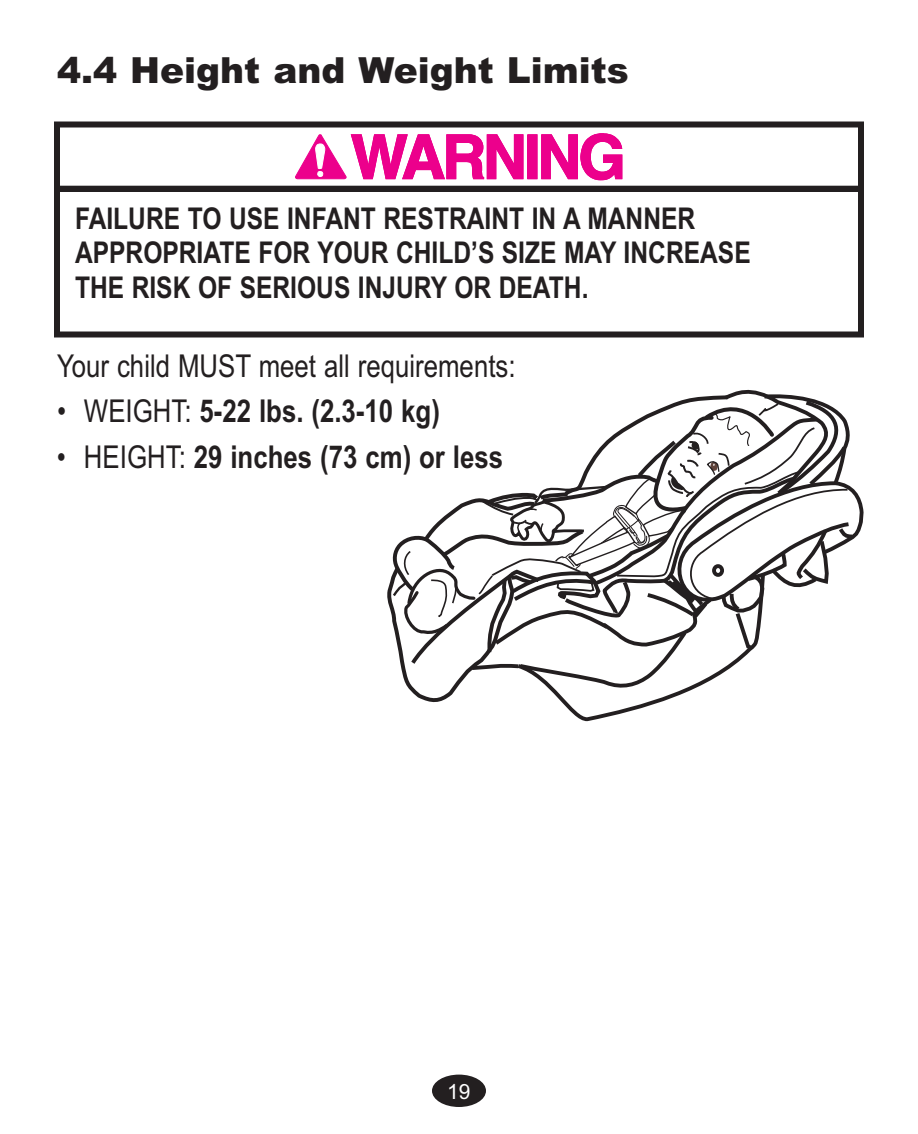
<style>
.page{position:relative;width:918px;height:1134px;background:#fff}
.page>*{position:absolute;margin:0;border:0;box-sizing:border-box;transform-origin:0 0}
.t1{font:900 36px "Arial";color:#231f20}
.t2{font:700 31.5px "Arial Narrow";color:#231f20}
.t3{font:31.5px "Arial Narrow";color:#231f20}
.t4{font:700 30px/34.5px "Arial Narrow";color:#231f20}
.t5{font:21px "Arial";color:#fff}
.s1{font-weight:400}
</style>
<div class="page">
<svg style="left:388px;top:389px;width:476px;height:333px"></svg>
<div style="left:432px;top:1075px;width:54px;height:32px;background:#231f20;border-radius:50%"></div>
<div style="left:54px;top:186px;width:810px;height:152px;border:6px solid #231f20"></div>
<svg style="left:296px;top:133px;width:326px;height:47px"></svg>
<div style="left:54px;top:122px;width:810px;height:70px;border:6px solid #231f20"></div>
<p class="t1" style="left:57px;top:57px;width:573px">4.4 Height and Weight Limits</p>
<p class="t4" style="left:75px;top:204px;width:677px">FAILURE TO USE INFANT RESTRAINT IN A MANNER<br>APPROPRIATE FOR YOUR CHILD’S SIZE MAY INCREASE<br>THE RISK OF SERIOUS INJURY OR DEATH.</p>
<p class="t3" style="left:57px;top:354px;width:460px">Your child MUST meet all requirements:</p>
<p class="t2" style="left:57px;top:400px;width:384px"><span class="s1">• WEIGHT:</span> 5-22 lbs. (2.3-10 kg)</p>
<p class="t2" style="left:57px;top:445px;width:448px"><span class="s1">• HEIGHT:</span> 29 inches (73 cm) or less</p>
<p class="t5" style="left:447px;top:1085px;width:25px">19</p>
</div>
